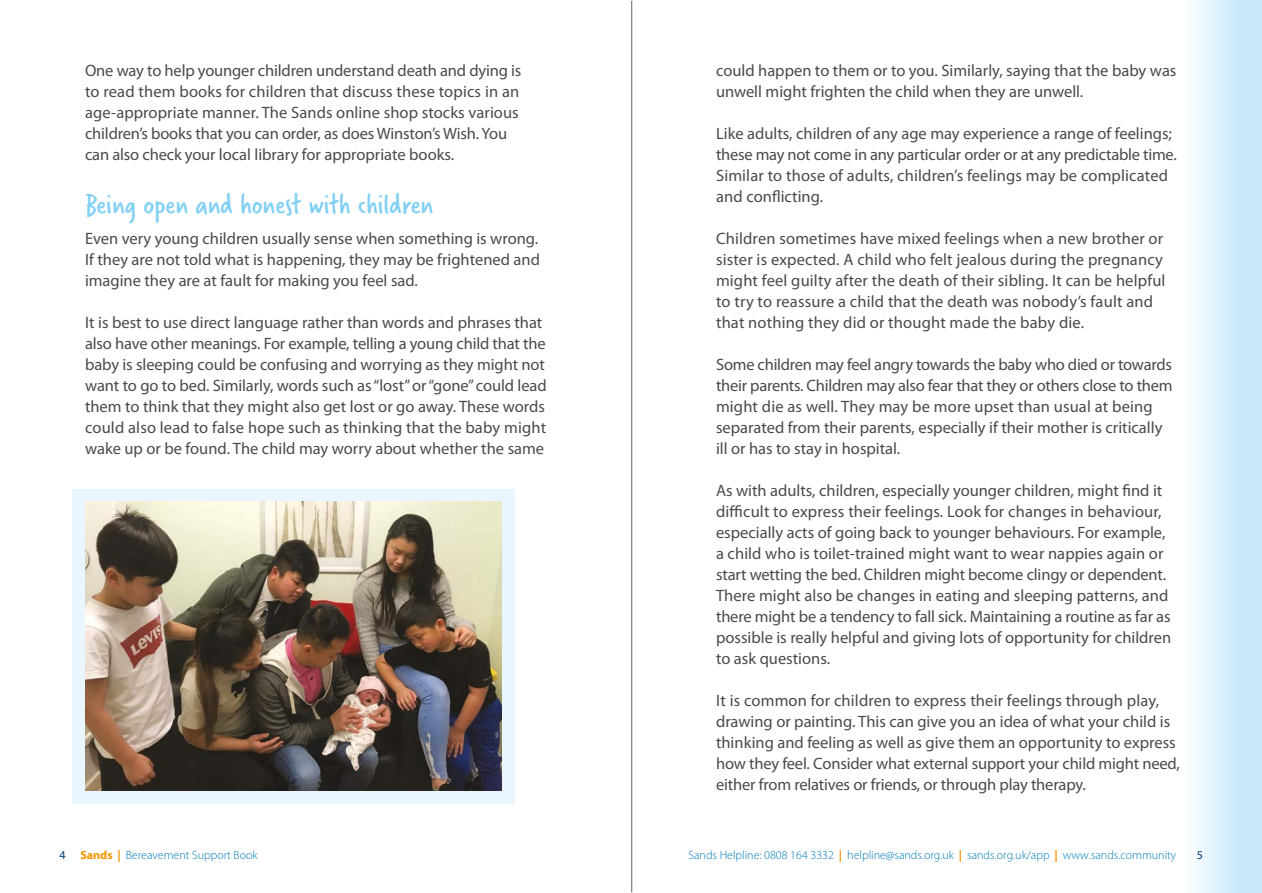
<style>
.page{position:relative;width:1262px;height:893px;background:#fff}
.page>*{position:absolute;margin:0;border:0;box-sizing:border-box;transform-origin:0 0}
.t1{font:30px "Verveine";color:#83d0f5}
.t2{font:16.5px/21px "Myriad Pro";color:#4a4a49}
.t3{font:300 12px "Myriad Pro";color:#007cb7}
.t4{font:12px "Myriad Pro";color:#003b75}
.s1{font-weight:400;color:#003b75}
.s2{font-weight:700;color:#f49600}
</style>
<div class="page">
<div style="left:1182px;top:0;width:80px;height:893px;background:linear-gradient(to right,#fcfeff,#bfe4fa)"></div>
<div style="left:72px;top:489px;width:442px;height:315px;background:#eaf6fe"></div>
<img style="left:85px;top:502px;width:417px;height:289px">
<hr style="left:631px;top:1px;width:1px;height:891px;background:#646363">
<p class="t2" style="left:85px;top:60px;width:438px">One way to help younger children understand death and dying is to read them books for children that discuss these topics in an age-appropriate manner. The Sands online shop stocks various children’s books that you can order, as does Winston’s Wish. You can also check your local library for appropriate books.</p>
<h1 class="t1" style="left:85px;top:183px;width:350px">Being open and honest with children</h1>
<p class="t2" style="left:85px;top:228px;width:456px;text-align:justify">Even very young children usually sense when something is wrong.<br>If they are not told what is happening, they may be frightened and imagine they are at fault for making you feel sad.</p>
<p class="t2" style="left:85px;top:312px;width:463px">It is best to use direct language rather than words and phrases that also have other meanings. For example, telling a young child that the baby is sleeping could be confusing and worrying as they might not want to go to bed. Similarly, words such as “lost” or “gone” could lead them to think that they might also get lost or go away. These words could also lead to false hope such as thinking that the baby might wake up or be found. The child may worry about whether the same</p>
<p class="t2" style="left:716px;top:60px;width:462px">could happen to them or to you. Similarly, saying that the baby was unwell might frighten the child when they are unwell.</p>
<p class="t2" style="left:716px;top:123px;width:462px">Like adults, children of any age may experience a range of feelings; these may not come in any particular order or at any predictable time.<br>Similar to those of adults, children’s feelings may be complicated and conflicting.</p>
<p class="t2" style="left:716px;top:228px;width:451px">Children sometimes have mixed feelings when a new brother or sister is expected. A child who felt jealous during the pregnancy might feel guilty after the death of their sibling. It can be helpful to try to reassure a child that the death was nobody’s fault and that nothing they did or thought made the baby die.</p>
<p class="t2" style="left:716px;top:354px;width:458px">Some children may feel angry towards the baby who died or towards their parents. Children may also fear that they or others close to them might die as well. They may be more upset than usual at being separated from their parents, especially if their mother is critically ill or has to stay in hospital.</p>
<p class="t2" style="left:716px;top:480px;width:457px">As with adults, children, especially younger children, might find it difficult to express their feelings. Look for changes in behaviour, especially acts of going back to younger behaviours. For example, a child who is toilet-trained might want to wear nappies again or start wetting the bed. Children might become clingy or dependent.<br>There might also be changes in eating and sleeping patterns, and there might be a tendency to fall sick. Maintaining a routine as far as possible is really helpful and giving lots of opportunity for children to ask questions.</p>
<p class="t2" style="left:716px;top:690px;width:466px">It is common for children to express their feelings through play, drawing or painting. This can give you an idea of what your child is thinking and feeling as well as give them an opportunity to express how they feel. Consider what external support your child might need, either from relatives or friends, or through play therapy.</p>
<p class="t3" style="left:60px;top:848px;width:200px"><span class="s1">4</span> <span class="s2">Sands |</span> Bereavement Support Book</p>
<p class="t3" style="left:689px;top:848px;width:489px">Sands Helpline: 0808 164 3332 <span class="s2">|</span> helpline@sands.org.uk <span class="s2">|</span> sands.org.uk/app <span class="s2">|</span> www.sands.community</p>
<p class="t4" style="left:1197px;top:848px;width:8px">5</p>
</div>
